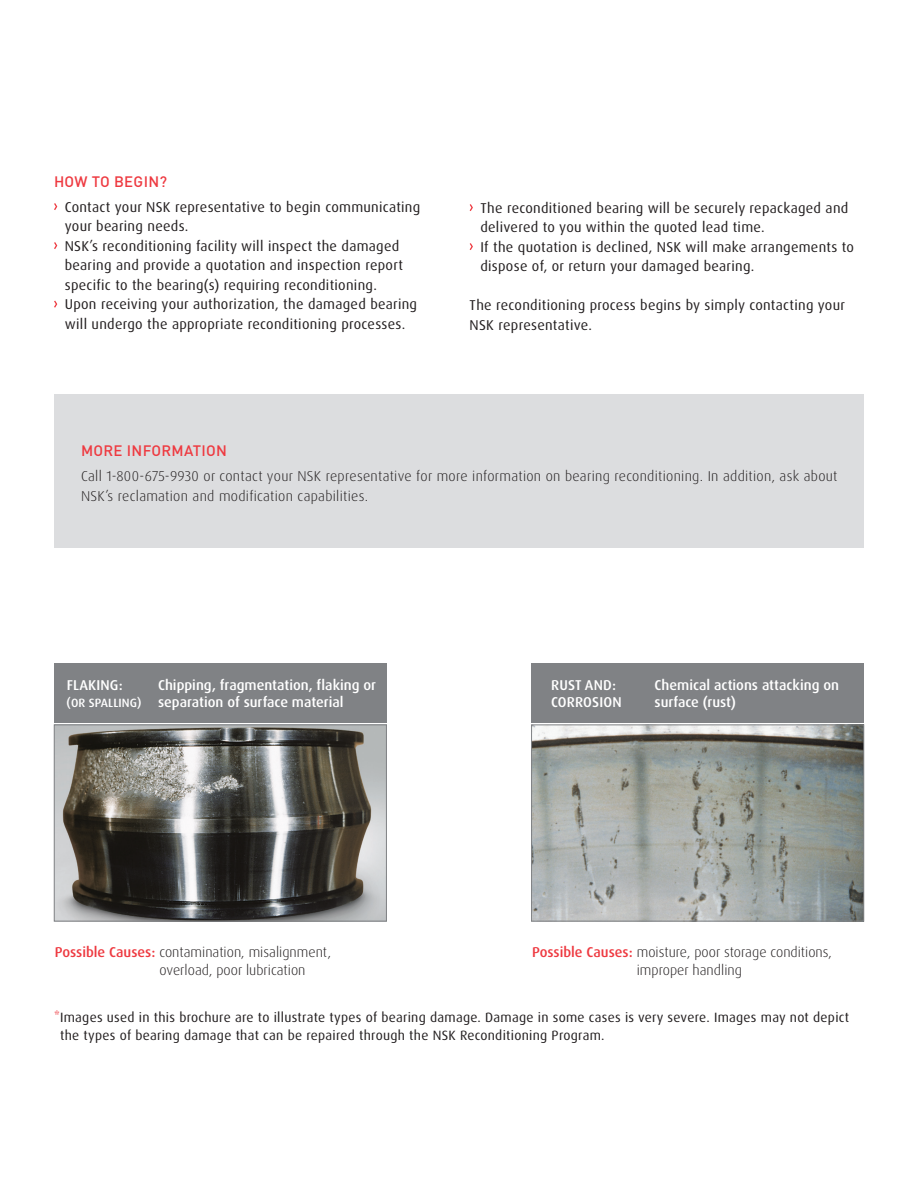
<style>
.page{position:relative;width:918px;height:1188px;background:#fff}
.page>*{position:absolute;margin:0;border:0;box-sizing:border-box;transform-origin:0 0}
.t1{font:500 15px "DIN";letter-spacing:.02em;color:#ee3a41}
.t2{font:14.25px/19.5px "Dax OT";letter-spacing:.02em;color:#231f20}
.t3{font:300 14.25px/18px "Dax OT";letter-spacing:.015em;color:#231f20}
.t4{font:500 14.25px "Dax OT";color:#fff}
.t5{font:13.5px/18px "Dax OT";letter-spacing:.02em;color:#231f20}
.s1{font-size:12px}
.s2{font-weight:500;color:#ee3a41}
.s3{color:#ee3a41}
</style>
<div class="page">
<div style="left:54px;top:394px;width:810px;height:154px;background:#dcdddf"></div>
<svg style="left:54px;top:203px;width:3px;height:7px"></svg>
<svg style="left:54px;top:242px;width:3px;height:7px"></svg>
<svg style="left:54px;top:301px;width:3px;height:7px"></svg>
<svg style="left:470px;top:204px;width:3px;height:7px"></svg>
<svg style="left:470px;top:243px;width:3px;height:7px"></svg>
<div style="left:54px;top:663px;width:333px;height:60px;background:#808285"></div>
<img style="left:56px;top:727px;width:329px;height:192px">
<div style="left:54px;top:725px;width:333px;height:196px;border:1px solid #808285"></div>
<div style="left:531px;top:663px;width:333px;height:60px;background:#808285"></div>
<img style="left:533px;top:727px;width:329px;height:192px">
<div style="left:531px;top:725px;width:333px;height:196px;border:1px solid #808285"></div>
<p class="t1" style="left:54px;top:172px;width:115px">HOW TO BEGIN?</p>
<p class="t2" style="left:65px;top:197px;width:357px">Contact your NSK representative to begin communicating your bearing needs.</p>
<p class="t2" style="left:65px;top:236px;width:340px">NSK’s reconditioning facility will inspect the damaged bearing and provide a quotation and inspection report specific to the bearing(s) requiring reconditioning.</p>
<p class="t2" style="left:65px;top:295px;width:354px">Upon receiving your authorization, the damaged bearing will undergo the appropriate reconditioning processes.</p>
<p class="t2" style="left:480px;top:198px;width:370px">The reconditioned bearing will be securely repackaged and delivered to you within the quoted lead time.</p>
<p class="t2" style="left:480px;top:237px;width:375px">If the quotation is declined, NSK will make arrangements to dispose of, or return your damaged bearing.</p>
<p class="t2" style="left:470px;top:296px;width:377px">The reconditioning process begins by simply contacting your<br>NSK representative.</p>
<p class="t1" style="left:81px;top:441px;width:148px">MORE INFORMATION</p>
<p class="t3" style="left:81px;top:467px;width:758px;line-height:19.5px">Call 1-800-675-9930 or contact your NSK representative for more information on bearing reconditioning. In addition, ask about<br>NSK’s reclamation and modification capabilities.</p>
<p class="t4" style="left:67px;top:676px;width:57px">FLAKING:</p>
<p class="t4" style="left:158px;top:676px;width:219px">Chipping, fragmentation, flaking or</p>
<p class="t4" style="left:67px;top:693px;width:278px"><span class="s1">(OR SPALLING)</span> separation of surface material</p>
<p class="t3" style="left:159px;top:944px;width:173px;text-indent:-105px"><span class="s2">Possible Causes:</span> contamination, misalignment, overload, poor lubrication</p>
<p class="t4" style="left:551px;top:676px;width:66px">RUST AND:</p>
<p class="t4" style="left:655px;top:676px;width:186px">Chemical actions attacking on</p>
<p class="t4" style="left:551px;top:693px;width:72px">CORROSION</p>
<p class="t4" style="left:655px;top:693px;width:83px">surface (rust)</p>
<p class="t3" style="left:637px;top:944px;width:197px;text-indent:-105px"><span class="s2">Possible Causes:</span> moisture, poor storage conditions, improper handling</p>
<p class="t5" style="left:60px;top:1009px;width:791px;text-indent:-6px"><span class="s3">*</span>Images used in this brochure are to illustrate types of bearing damage. Damage in some cases is very severe. Images may not depict the types of bearing damage that can be repaired through the NSK Reconditioning Program.</p>
</div>
